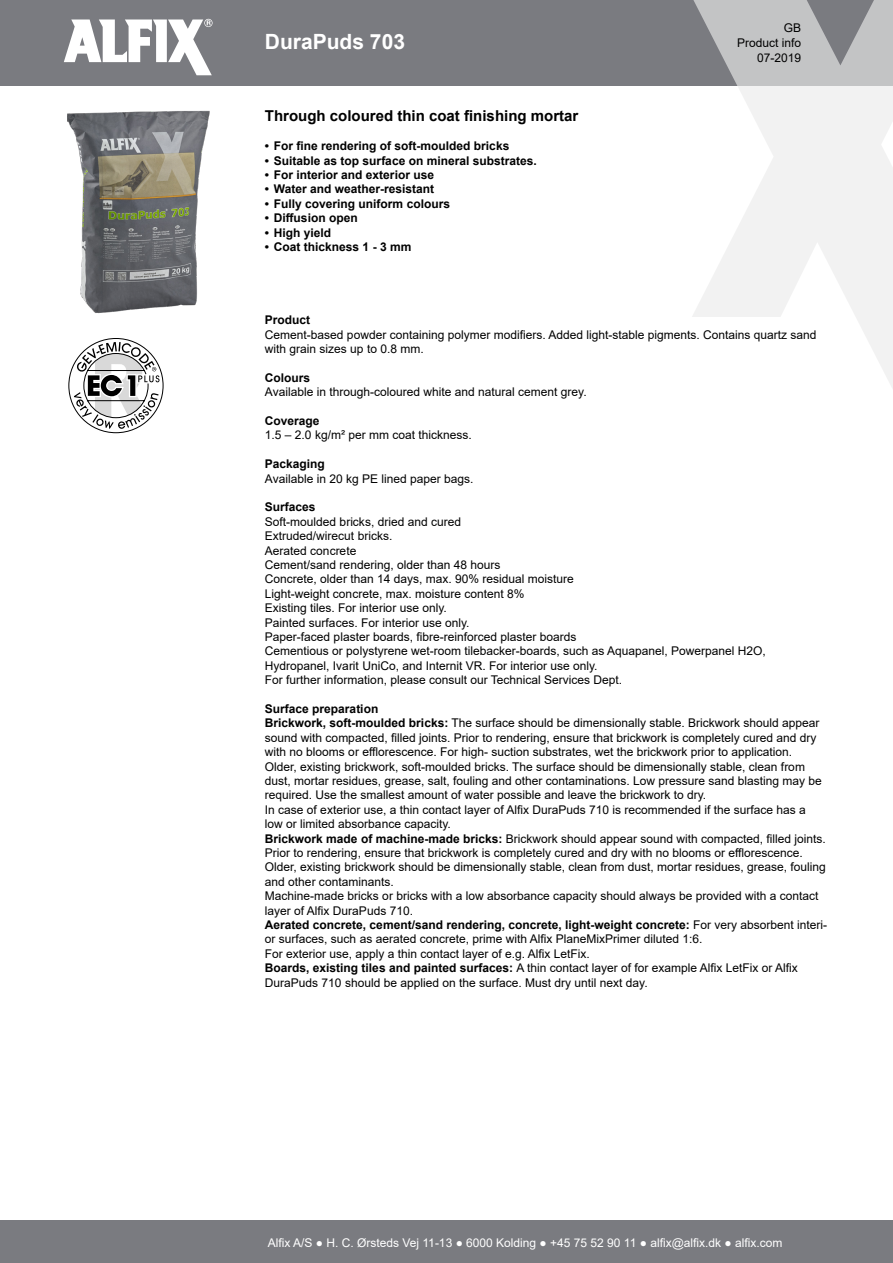
<style>
.page{position:relative;width:893px;height:1263px;background:#fff}
.page>*{position:absolute;margin:0;border:0;box-sizing:border-box;transform-origin:0 0}
.t1{font:700 21px "Arial";color:#fff}
.Brødtekst{font:700 15px "Arial";color:#000}
.Brødtekst-2{font:12px/14.4px "Arial";color:#000}
.Brødtekst-3{font:700 12px "Arial";color:#000}
.t2{font:12px "Arial";color:#fff}
.s1{font-weight:700}
</style>
<div class="page">
<div style="left:0;top:0;width:893px;height:85px;background:#7a7b80"></div>
<div style="left:0;top:1220px;width:893px;height:43px;background:#7a7b80"></div>
<svg style="left:691px;top:0;width:202px;height:388px"></svg>
<svg style="left:64px;top:19px;width:149px;height:56px"></svg>
<img style="left:67px;top:110px;width:143px;height:204px">
<svg style="left:68px;top:338px;width:96px;height:95px"></svg>
<p class="t1" style="left:265px;top:27px;width:142px">DuraPuds 703</p>
<p class="Brødtekst" style="left:265px;top:106px;width:315px">Through coloured thin coat finishing mortar</p>
<p class="Brødtekst-3" style="left:265px;top:138px;width:246px">• For fine rendering of soft-moulded bricks</p>
<p class="Brødtekst-3" style="left:265px;top:152px;width:273px">• Suitable as top surface on mineral substrates.</p>
<p class="Brødtekst-3" style="left:265px;top:166px;width:171px">• For interior and exterior use</p>
<p class="Brødtekst-3" style="left:265px;top:181px;width:171px">• Water and weather-resistant</p>
<p class="Brødtekst-3" style="left:265px;top:195px;width:187px">• Fully covering uniform colours</p>
<p class="Brødtekst-3" style="left:265px;top:210px;width:94px">• Diffusion open</p>
<p class="Brødtekst-3" style="left:265px;top:224px;width:68px">• High yield</p>
<p class="Brødtekst-3" style="left:265px;top:238px;width:148px">• Coat thickness 1 - 3 mm</p>
<p class="Brødtekst-2" style="left:784px;top:20px;width:19px">GB</p>
<p class="Brødtekst-2" style="left:737px;top:35px;width:66px">Product info</p>
<p class="Brødtekst-2" style="left:757px;top:50px;width:46px">07-2019</p>
<p class="Brødtekst-3" style="left:265px;top:311px;width:47px">Product</p>
<p class="Brødtekst-2" style="left:265px;top:327px;width:553px">Cement-based powder containing polymer modifiers. Added light-stable pigments. Contains quartz sand with grain sizes up to 0.8 mm.</p>
<p class="Brødtekst-3" style="left:265px;top:369px;width:47px">Colours</p>
<p class="Brødtekst-2" style="left:265px;top:385px;width:323px">Available in through-coloured white and natural cement grey.</p>
<p class="Brødtekst-3" style="left:265px;top:412px;width:56px">Coverage</p>
<p class="Brødtekst-2" style="left:265px;top:428px;width:208px">1.5 – 2.0 kg/m² per mm coat thickness.</p>
<p class="Brødtekst-3" style="left:265px;top:455px;width:62px">Packaging</p>
<p class="Brødtekst-2" style="left:265px;top:471px;width:210px">Available in 20 kg PE lined paper bags.</p>
<p class="Brødtekst-3" style="left:265px;top:499px;width:52px">Surfaces</p>
<p class="Brødtekst-2" style="left:265px;top:514px;width:198px">Soft-moulded bricks, dried and cured</p>
<p class="Brødtekst-2" style="left:265px;top:529px;width:129px">Extruded/wirecut bricks.</p>
<p class="Brødtekst-2" style="left:265px;top:543px;width:93px">Aerated concrete</p>
<p class="Brødtekst-2" style="left:265px;top:557px;width:237px">Cement/sand rendering, older than 48 hours</p>
<p class="Brødtekst-2" style="left:265px;top:572px;width:310px">Concrete, older than 14 days, max. 90% residual moisture</p>
<p class="Brødtekst-2" style="left:265px;top:586px;width:261px">Light-weight concrete, max. moisture content 8%</p>
<p class="Brødtekst-2" style="left:265px;top:601px;width:183px">Existing tiles. For interior use only.</p>
<p class="Brødtekst-2" style="left:265px;top:615px;width:206px">Painted surfaces. For interior use only.</p>
<p class="Brødtekst-2" style="left:265px;top:629px;width:313px">Paper-faced plaster boards, fibre-reinforced plaster boards</p>
<p class="Brødtekst-2" style="left:265px;top:644px;width:502px">Cementious or polystyrene wet-room tilebacker-boards, such as Aquapanel, Powerpanel H2O,</p>
<p class="Brødtekst-2" style="left:265px;top:658px;width:334px">Hydropanel, Ivarit UniCo, and Internit VR. For interior use only.</p>
<p class="Brødtekst-2" style="left:265px;top:673px;width:359px">For further information, please consult our Technical Services Dept.</p>
<p class="Brødtekst-3" style="left:265px;top:700px;width:115px">Surface preparation</p>
<p class="Brødtekst-2" style="left:265px;top:716px;width:556px"><span class="s1">Brickwork, soft-moulded bricks:</span> The surface should be dimensionally stable. Brickwork should appear sound with compacted, filled joints. Prior to rendering, ensure that brickwork is completely cured and dry with no blooms or efflorescence. For high- suction substrates, wet the brickwork prior to application.</p>
<p class="Brødtekst-2" style="left:265px;top:759px;width:558px">Older, existing brickwork, soft-moulded bricks. The surface should be dimensionally stable, clean from dust, mortar residues, grease, salt, fouling and other contaminations. Low pressure sand blasting may be required. Use the smallest amount of water possible and leave the brickwork to dry.</p>
<p class="Brødtekst-2" style="left:265px;top:802px;width:542px">In case of exterior use, a thin contact layer of Alfix DuraPuds 710 is recommended if the surface has a low or limited absorbance capacity.</p>
<p class="Brødtekst-2" style="left:265px;top:831px;width:562px"><span class="s1">Brickwork made of machine-made bricks:</span> Brickwork should appear sound with compacted, filled joints.<br>Prior to rendering, ensure that brickwork is completely cured and dry with no blooms or efflorescence.</p>
<p class="Brødtekst-2" style="left:265px;top:860px;width:562px">Older, existing brickwork should be dimensionally stable, clean from dust, mortar residues, grease, fouling and other contaminants.</p>
<p class="Brødtekst-2" style="left:265px;top:889px;width:555px">Machine-made bricks or bricks with a low absorbance capacity should always be provided with a contact layer of Alfix DuraPuds 710.</p>
<p class="Brødtekst-2" style="left:265px;top:917px;width:564px"><span class="s1">Aerated concrete, cement/sand rendering, concrete, light-weight concrete:</span> For very absorbent interi&shy;or surfaces, such as aerated concrete, prime with Alfix PlaneMixPrimer diluted 1:6.</p>
<p class="Brødtekst-2" style="left:265px;top:946px;width:326px">For exterior use, apply a thin contact layer of e.g. Alfix LetFix.</p>
<p class="Brødtekst-2" style="left:265px;top:961px;width:534px"><span class="s1">Boards, existing tiles and painted surfaces:</span> A thin contact layer of for example Alfix LetFix or Alfix<br>DuraPuds 710 should be applied on the surface. Must dry until next day.</p>
<p class="t2" style="left:268px;top:1234px;width:516px">Alfix A/S ● H. C. Ørsteds Vej 11-13 ● 6000 Kolding ● +45 75 52 90 11 ● alfix@alfix.dk ● alfix.com</p>
</div>
